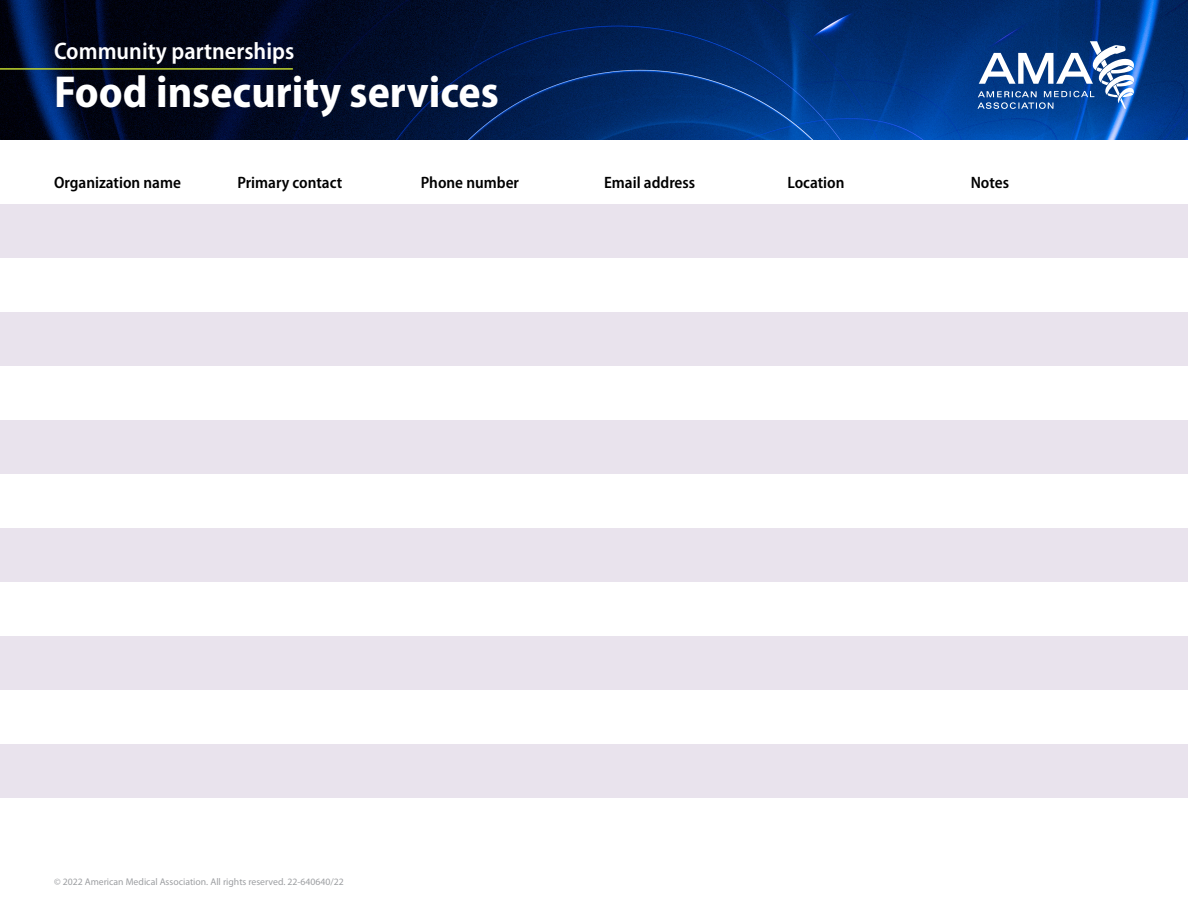
<style>
.page{position:relative;width:1188px;height:918px;background:#fff}
.page>*{position:absolute;margin:0;border:0;box-sizing:border-box;transform-origin:0 0}
.t1{font:700 semi-condensed 45px "Myriad Pro";color:#fff}
.t2{font:600 semi-condensed 24px "Myriad Pro";color:#fff}
.t3{font:600 semi-condensed 16.5px "Myriad Pro";color:#000}
.t4{font:9.75px "Myriad Pro";color:#9d9fa2}
</style>
<div class="page">
<img style="left:0;top:0;width:1188px;height:139px">
<div style="left:0;top:204px;width:1188px;height:54px;background:#e9e3ed"></div>
<div style="left:0;top:420px;width:1188px;height:54px;background:#e9e3ed"></div>
<div style="left:0;top:636px;width:1188px;height:54px;background:#e9e3ed"></div>
<div style="left:0;top:312px;width:1188px;height:54px;background:#e9e3ed"></div>
<div style="left:0;top:528px;width:1188px;height:54px;background:#e9e3ed"></div>
<div style="left:0;top:744px;width:1188px;height:54px;background:#e9e3ed"></div>
<svg style="left:977px;top:41px;width:157px;height:68px"></svg>
<hr style="left:0;top:68px;width:293px;height:2px;background:#c1d72f">
<h2 class="t2" style="left:54px;top:36px;width:242px">Community partnerships</h2>
<h1 class="t1" style="left:54px;top:63px;width:446px">Food insecurity services</h1>
<p class="t3" style="left:54px;top:173px;width:129px">Organization name</p>
<p class="t3" style="left:237px;top:173px;width:106px">Primary contact</p>
<p class="t3" style="left:421px;top:173px;width:100px">Phone number</p>
<p class="t3" style="left:604px;top:173px;width:93px">Email address</p>
<p class="t3" style="left:787px;top:173px;width:59px">Location</p>
<p class="t3" style="left:971px;top:173px;width:40px">Notes</p>
<p class="t4" style="left:54px;top:876px;width:291px">© 2022 American Medical Association. All rights reserved. 22-640640/22</p>
</div>
